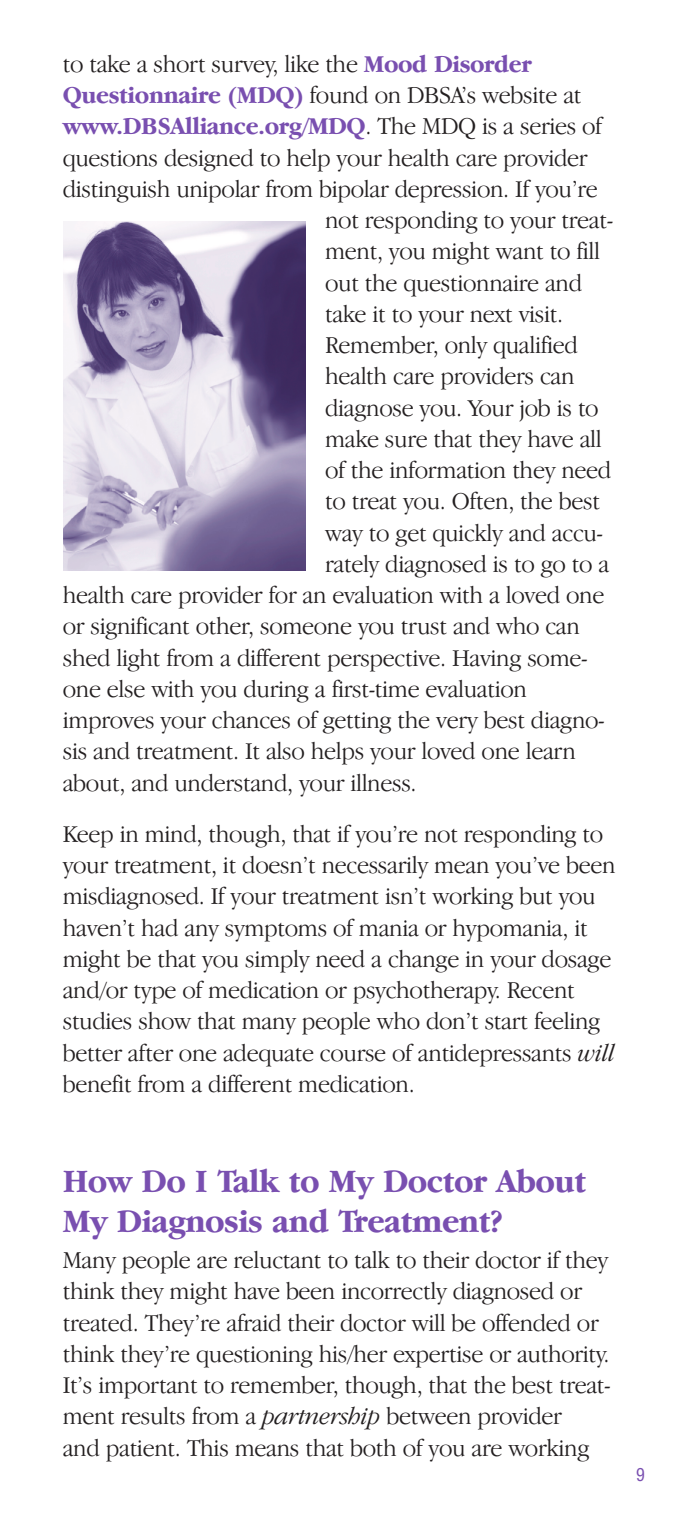
<style>
.page{position:relative;width:675px;height:1530px;background:#fff}
.page>*{position:absolute;margin:0;border:0;box-sizing:border-box;transform-origin:0 0}
.t1{font:700 33.75px/40px "Garamond IT Cby BT";letter-spacing:-.02em;color:#794fb0;scale:.96 1}
.t2{font:300 25px/31.2px "Garamond IT Cby BT";letter-spacing:-.015em;color:#231f20;scale:.96 1}
.t3{font:700 25px "Garamond IT Cby BT";letter-spacing:-.02em;color:#794fb0;scale:.96 1}
.t4{font:condensed 17.5px "Helvetica";color:#794fb0}
.s1{font-weight:700;color:#794fb0}
.s2{font-weight:300;color:#231f20}
.s3{font-style:italic}
</style>
<div class="page">
<img style="left:64px;top:221px;width:241px;height:349px">
<p class="t2" style="left:63px;top:50px;width:490px">to take a short survey, like the <span class="s1">Mood Disorder</span></p>
<p class="t2" style="left:63px;top:82px;width:542px"><span class="s1">Questionnaire (MDQ)</span> found on DBSA’s website at</p>
<p class="t3" style="left:63px;top:117px;width:563px">www.DBSAlliance.org/MDQ<span class="s2">. The MDQ is a series of</span></p>
<p class="t2" style="left:63px;top:144px;width:548px">questions designed to help your health care provider</p>
<p class="t2" style="left:63px;top:175px;width:559px">distinguish unipolar from bipolar depression. If you’re</p>
<p class="t2" style="left:325px;top:207px;width:302px">not responding to your treat-</p>
<p class="t2" style="left:325px;top:238px;width:288px">ment, you might want to fill</p>
<p class="t2" style="left:325px;top:269px;width:269px">out the questionnaire and</p>
<p class="t2" style="left:325px;top:300px;width:249px">take it to your next visit.</p>
<p class="t2" style="left:325px;top:332px;width:265px">Remember, only qualified</p>
<p class="t2" style="left:325px;top:363px;width:261px">health care providers can</p>
<p class="t2" style="left:325px;top:394px;width:286px">diagnose you. Your job is to</p>
<p class="t2" style="left:325px;top:425px;width:290px">make sure that they have all</p>
<p class="t2" style="left:325px;top:457px;width:300px">of the information they need</p>
<p class="t2" style="left:325px;top:488px;width:288px">to treat you. Often, the best</p>
<p class="t2" style="left:325px;top:519px;width:291px">way to get quickly and accu-</p>
<p class="t2" style="left:325px;top:550px;width:298px">rately diagnosed is to go to a</p>
<p class="t2" style="left:63px;top:582px;width:566px">health care provider for an evaluation with a loved one</p>
<p class="t2" style="left:63px;top:613px;width:540px">or significant other, someone you trust and who can</p>
<p class="t2" style="left:63px;top:644px;width:548px">shed light from a different perspective. Having some-</p>
<p class="t2" style="left:63px;top:675px;width:485px">one else with you during a first-time evaluation</p>
<p class="t2" style="left:63px;top:707px;width:566px">improves your chances of getting the very best diagno-</p>
<p class="t2" style="left:63px;top:738px;width:536px">sis and treatment. It also helps your loved one learn</p>
<p class="t2" style="left:63px;top:769px;width:370px">about, and understand, your illness.</p>
<p class="t2" style="left:63px;top:820px;width:577px">Keep in mind, though, that if you’re not responding to your treatment, it doesn’t necessarily mean you’ve been misdiagnosed. If your treatment isn’t working but you haven’t had any symptoms of mania or hypomania, it might be that you simply need a change in your dosage and/or type of medication or psychotherapy. Recent studies show that many people who don’t start feeling better after one adequate course of antidepressants <span class="s3">will </span>benefit from a different medication.</p>
<h1 class="t1" style="left:63px;top:1164px;width:547px">How Do I Talk to My Doctor About<br>My Diagnosis and Treatment?</h1>
<p class="t2" style="left:63px;top:1247px;width:572px">Many people are reluctant to talk to their doctor if they think they might have been incorrectly diagnosed or treated. They’re afraid their doctor will be offended or think they’re questioning his/her expertise or authority.<br>It’s important to remember, though, that the best treat&shy;ment results from a <span class="s3">partnership</span> between provider<br>and patient. This means that both of you are working</p>
<p class="t4" style="left:636px;top:1468px;width:10px">9</p>
</div>
